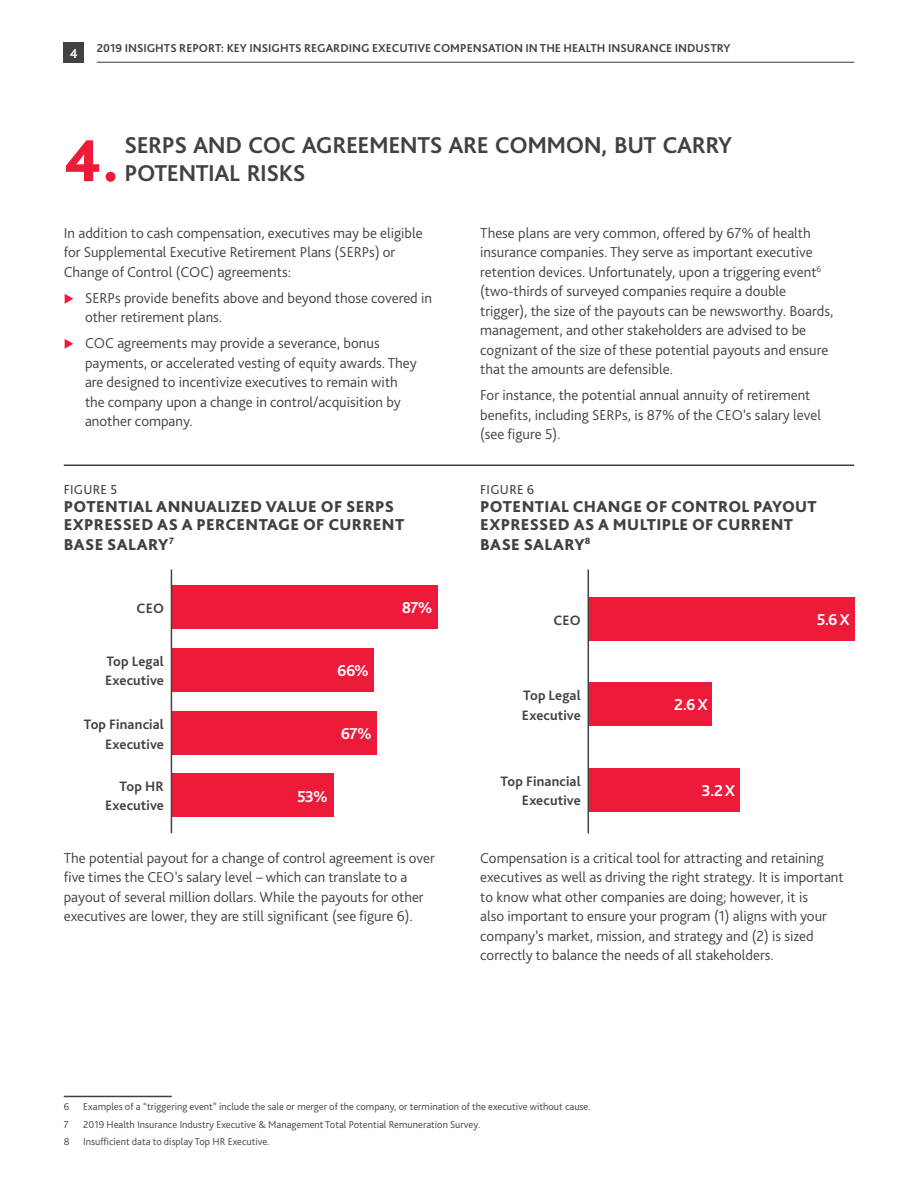
<style>
.page{position:relative;width:918px;height:1188px;background:#fff}
.page>*{position:absolute;margin:0;border:0;box-sizing:border-box;transform-origin:0 0}
.Subheading_level_1{font:800 61.5px "Bliss Pro";color:#ed1a3a}
.Main_Body_Headings{font:700 24px "Bliss Pro";letter-spacing:-.02em;color:#414140}
.Body_text_-_3mm_afte{font:800 16.5px/18px "Bliss Pro";letter-spacing:.02em;color:#414140}
.Subheading_level_1-2{font:800 16.5px/18px "Bliss Pro";letter-spacing:.02em;color:#414140}
.data_in_chart{font:700 16.5px "Bliss Pro";letter-spacing:-.045em;color:#fff}
.Body_text_-_3mm_afte-2{font:300 15px/19.5px "Bliss Pro";color:#414140}
.Body_Bullets{font:300 15px/19.5px "Bliss Pro";color:#414140}
.data_in_chart_grey{font:700 14.25px "Bliss Pro";letter-spacing:.01em;color:#414140}
.Body_text_-_3mm_afte-3{font:13.5px "Bliss Pro";letter-spacing:.02em;color:#414140}
.Subheading_level_1-3{font:13.5px "Bliss Pro";letter-spacing:.02em;color:#414140}
.t1{font:700 13.5px "Bliss Pro";color:#fff}
.t2{font:700 12px "Bliss Pro";color:#414140}
.footnote{font:300 10.5px "Bliss Pro";color:#414140}
</style>
<div class="page">
<div style="left:172px;top:774px;width:162px;height:43px;background:#ed1a3a"></div>
<div style="left:172px;top:711px;width:205px;height:43px;background:#ed1a3a"></div>
<div style="left:172px;top:648px;width:202px;height:44px;background:#ed1a3a"></div>
<div style="left:172px;top:586px;width:266px;height:43px;background:#ed1a3a"></div>
<hr style="left:64px;top:1096px;width:108px;height:1px;background:#414140">
<hr style="left:171px;top:570px;width:1px;height:263px;background:#414140">
<hr style="left:64px;top:465px;width:790px;height:1px;background:#414140">
<hr style="left:97px;top:62px;width:757px;height:1px;background:#414140">
<div style="left:64px;top:43px;width:20px;height:20px;background:#414140"></div>
<div style="left:589px;top:598px;width:265px;height:43px;background:#ed1a3a"></div>
<div style="left:588px;top:768px;width:152px;height:43px;background:#ed1a3a"></div>
<div style="left:589px;top:682px;width:123px;height:44px;background:#ed1a3a"></div>
<hr style="left:588px;top:570px;width:1px;height:263px;background:#414140">
<p class="t1" style="left:70px;top:45px;width:9px">4</p>
<p class="t2" style="left:97px;top:40px;width:635px">2019 INSIGHTS REPORT: KEY INSIGHTS REGARDING EXECUTIVE COMPENSATION IN THE HEALTH INSURANCE INDUSTRY</p>
<p class="Subheading_level_1" style="left:64px;top:123px;width:57px">4.</p>
<p class="Main_Body_Headings" style="left:124px;top:130px;width:609px">SERPS AND COC AGREEMENTS ARE COMMON, BUT CARRY</p>
<p class="Main_Body_Headings" style="left:124px;top:158px;width:183px">POTENTIAL RISKS</p>
<p class="Body_text_-_3mm_afte-2" style="left:64px;top:223px;width:360px">In addition to cash compensation, executives may be eligible for Supplemental Executive Retirement Plans (SERPs) or<br>Change of Control (COC) agreements:</p>
<p class="Body_Bullets" style="left:85px;top:288px;width:349px">SERPs provide benefits above and beyond those covered in other retirement plans.</p>
<p class="Body_Bullets" style="left:85px;top:333px;width:333px">COC agreements may provide a severance, bonus payments, or accelerated vesting of equity awards. They are designed to incentivize executives to remain with the company upon a change in control/acquisition by another company.</p>
<p class="Body_text_-_3mm_afte-3" style="left:64px;top:481px;width:55px">FIGURE 5</p>
<p class="Body_text_-_3mm_afte" style="left:64px;top:497px;width:342px">POTENTIAL ANNUALIZED VALUE OF SERPS<br>EXPRESSED AS A PERCENTAGE OF CURRENT</p>
<p class="Body_text_-_3mm_afte" style="left:64px;top:535px;width:112px">BASE SALARY<sup>7</sup></p>
<p class="data_in_chart_grey" style="left:137px;top:599px;width:29px">CEO</p>
<p class="data_in_chart_grey" style="left:106px;top:652px;width:59px">Top Legal</p>
<p class="data_in_chart_grey" style="left:105px;top:671px;width:60px">Executive</p>
<p class="data_in_chart_grey" style="left:84px;top:716px;width:82px">Top Financial</p>
<p class="data_in_chart_grey" style="left:105px;top:735px;width:60px">Executive</p>
<p class="data_in_chart_grey" style="left:120px;top:777px;width:46px">Top HR</p>
<p class="data_in_chart_grey" style="left:105px;top:797px;width:60px">Executive</p>
<p class="data_in_chart" style="left:337px;top:660px;width:33px">66%</p>
<p class="data_in_chart" style="left:341px;top:724px;width:32px">67%</p>
<p class="data_in_chart" style="left:297px;top:786px;width:32px">53%</p>
<p class="data_in_chart" style="left:402px;top:597px;width:32px">87%</p>
<p class="Body_Bullets" style="left:480px;top:223px;width:355px">These plans are very common, offered by 67% of health insurance companies. They serve as important executive retention devices. Unfortunately, upon a triggering event<sup>6 </sup>(two-thirds of surveyed companies require a double trigger), the size of the payouts can be newsworthy. Boards, management, and other stakeholders are advised to be cognizant of the size of these potential payouts and ensure that the amounts are defensible.</p>
<p class="Body_text_-_3mm_afte-2" style="left:480px;top:385px;width:342px">For instance, the potential annual annuity of retirement benefits, including SERPs, is 87% of the CEO’s salary level (see figure 5).</p>
<p class="Subheading_level_1-3" style="left:480px;top:481px;width:55px">FIGURE 6</p>
<p class="Subheading_level_1-2" style="left:480px;top:497px;width:338px">POTENTIAL CHANGE OF CONTROL PAYOUT<br>EXPRESSED AS A MULTIPLE OF CURRENT</p>
<p class="Subheading_level_1-2" style="left:480px;top:535px;width:112px">BASE SALARY<sup>8</sup></p>
<p class="data_in_chart_grey" style="left:553px;top:612px;width:29px">CEO</p>
<p class="data_in_chart_grey" style="left:523px;top:687px;width:59px">Top Legal</p>
<p class="data_in_chart_grey" style="left:522px;top:706px;width:60px">Executive</p>
<p class="data_in_chart_grey" style="left:501px;top:772px;width:82px">Top Financial</p>
<p class="data_in_chart_grey" style="left:522px;top:792px;width:60px">Executive</p>
<p class="data_in_chart" style="left:674px;top:695px;width:35px">2.6 X</p>
<p class="data_in_chart" style="left:702px;top:780px;width:35px">3.2 X</p>
<p class="data_in_chart" style="left:817px;top:610px;width:35px">5.6 X</p>
<p class="Body_text_-_3mm_afte-2" style="left:64px;top:848px;width:373px">The potential payout for a change of control agreement is over five times the CEO’s salary level – which can translate to a payout of several million dollars. While the payouts for other executives are lower, they are still significant (see figure 6).</p>
<p class="Body_text_-_3mm_afte-2" style="left:480px;top:848px;width:365px">Compensation is a critical tool for attracting and retaining executives as well as driving the right strategy. It is important to know what other companies are doing; however, it is<br>also important to ensure your program (1) aligns with your company’s market, mission, and strategy and (2) is sized correctly to balance the needs of all stakeholders.</p>
<p class="footnote" style="left:64px;top:1100px;width:7px">6</p>
<p class="footnote" style="left:83px;top:1100px;width:509px">Examples of a “triggering event” include the sale or merger of the company, or termination of the executive without cause.</p>
<p class="footnote" style="left:64px;top:1118px;width:6px">7</p>
<p class="footnote" style="left:83px;top:1118px;width:399px">2019 Health Insurance Industry Executive &amp; Management Total Potential Remuneration Survey.</p>
<p class="footnote" style="left:64px;top:1135px;width:7px">8</p>
<p class="footnote" style="left:83px;top:1135px;width:188px">Insufficient data to display Top HR Executive.</p>
</div>
